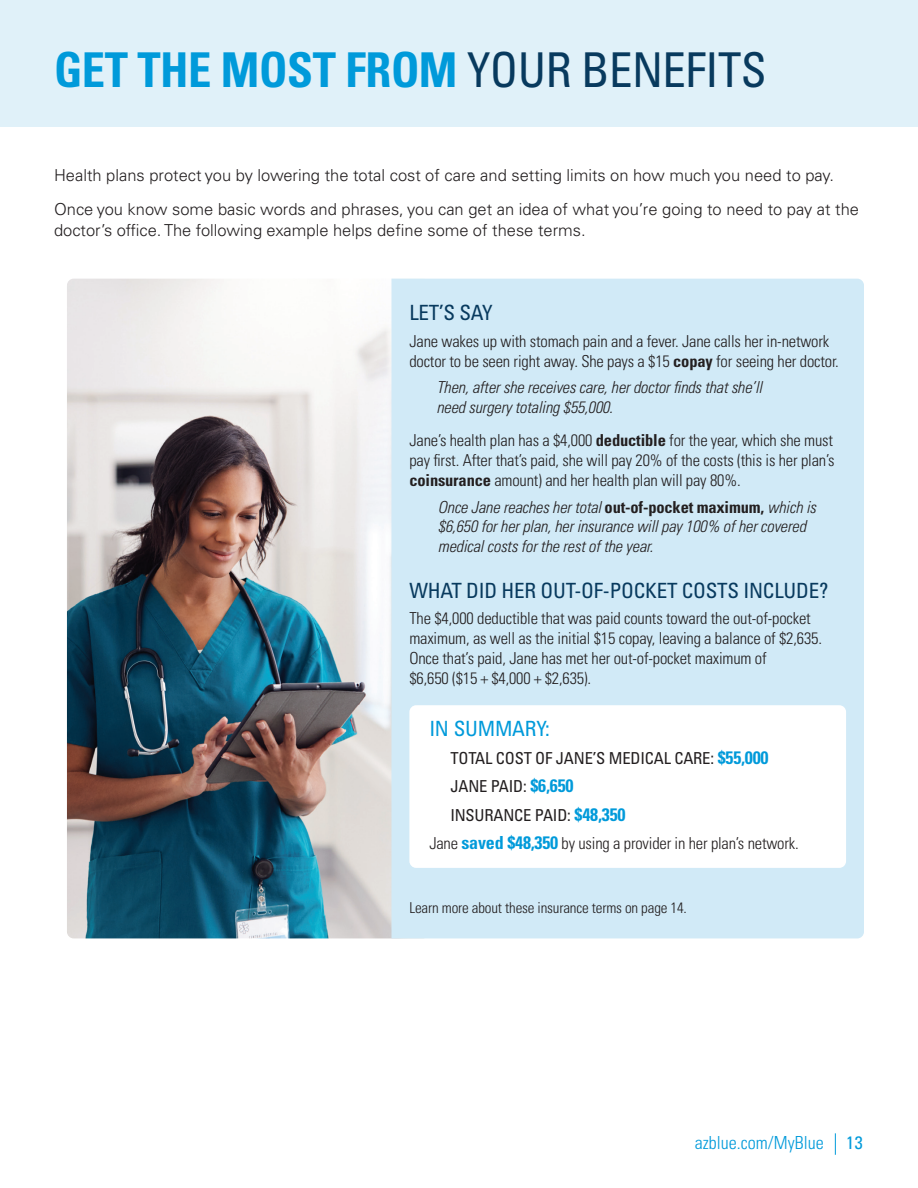
<style>
.page{position:relative;width:918px;height:1188px;background:#fff}
.page>*{position:absolute;margin:0;border:0;box-sizing:border-box;transform-origin:0 0}
.t1{font:700 condensed 48px "Univers LT Pro";letter-spacing:-.01em;color:#009ada}
.t2{font:condensed 21px "Univers LT Pro";letter-spacing:-.01em;color:#083a5e}
.t3{font:condensed 21px "Univers LT Pro";letter-spacing:-.01em;color:#009ada}
.t4{font:300 condensed 18px "Univers LT Pro";color:#009ada}
.t5{font:300 condensed 16.5px/19.8px "Univers LT Pro";letter-spacing:-.01em;color:#231f20}
.t6{font:300 16.5px/34.5px "Univers LT Pro 45";color:#231f20}
.t7{font:italic 300 condensed 16.5px/19.8px "Univers LT Pro";letter-spacing:-.01em;color:#231f20}
.t8{font:condensed 16.5px "Univers LT Pro";letter-spacing:-.01em;color:#231f20}
.t9{font:300 condensed 15px "Univers LT Pro";letter-spacing:-.01em;color:#231f20}
.s1{font-weight:400;color:#083a5e}
.s2{font-weight:700}
.s3{font-weight:700;font-style:normal}
.s4{font-weight:700;font-size:18px;color:#009ada}
.s5{font-weight:400}
</style>
<div class="page">
<svg style="left:835px;top:1133px;width:1px;height:22px"></svg>
<img style="left:67px;top:279px;width:325px;height:659px">
<div style="left:0;top:0;width:918px;height:127px;background:#e0f1f9"></div>
<div style="left:392px;top:279px;width:472px;height:659px;background:#d1eaf7"></div>
<div style="left:409px;top:705px;width:437px;height:163px;background:#fff;border-radius:7px"></div>
<h1 class="t1" style="left:54px;top:41px;width:714px">GET THE MOST FROM <span class="s1">YOUR BENEFITS</span></h1>
<p class="t6" style="left:54px;top:157px;width:807px">Health plans protect you by lowering the total cost of care and setting limits on how much you need to pay.<br>Once you know some basic words and phrases, you can get an idea of what you’re going to need to pay at the</p>
<p class="t6" style="left:54px;top:213px;width:533px">doctor’s office. The following example helps define some of these terms.</p>
<p class="t2" style="left:409px;top:300px;width:85px">LET’S SAY</p>
<p class="t5" style="left:409px;top:330px;width:431px">Jane wakes up with stomach pain and a fever. Jane calls her in-network doctor to be seen right away. She pays a $15 <span class="s2">copay</span> for seeing her doctor.</p>
<p class="t7" style="left:436px;top:377px;width:327px">Then, after she receives care, her doctor finds that she’ll need surgery totaling $55,000.</p>
<p class="t5" style="left:409px;top:430px;width:427px;text-align:justify">Jane’s health plan has a $4,000 <span class="s2">deductible</span> for the year, which she must pay first. After that’s paid, she will pay 20% of the costs (this is her plan’s <span class="s2">coinsurance</span> amount) and her health plan will pay 80%.</p>
<p class="t7" style="left:438px;top:496px;width:380px">Once Jane reaches her total <span class="s3">out-of-pocket maximum,</span> which is $6,650 for her plan, her insurance will pay 100% of her covered medical costs for the rest of the year.</p>
<p class="t2" style="left:409px;top:577px;width:420px">WHAT DID HER OUT-OF-POCKET COSTS INCLUDE?</p>
<p class="t5" style="left:409px;top:607px;width:414px">The $4,000 deductible that was paid counts toward the out-of-pocket maximum, as well as the initial $15 copay, leaving a balance of $2,635.<br>Once that’s paid, Jane has met her out-of-pocket maximum of<br>$6,650 ($15 + $4,000 + $2,635).</p>
<p class="t3" style="left:429px;top:715px;width:122px">IN SUMMARY:</p>
<p class="t8" style="left:450px;top:748px;width:320px">TOTAL COST OF JANE’S MEDICAL CARE: <span class="s4">$55,000</span></p>
<p class="t8" style="left:450px;top:776px;width:125px">JANE PAID: <span class="s4">$6,650</span></p>
<p class="t8" style="left:450px;top:804px;width:177px">INSURANCE PAID: <span class="s4">$48,350</span></p>
<p class="t5" style="left:429px;top:832px;width:371px">Jane <span class="s4">saved $48,350</span> by using a provider in her plan’s network.</p>
<p class="t9" style="left:409px;top:898px;width:279px">Learn more about these insurance terms on page 14.</p>
<p class="t4" style="left:695px;top:1130px;width:169px">azblue.com/MyBlue <span class="s5">13</span></p>
</div>
